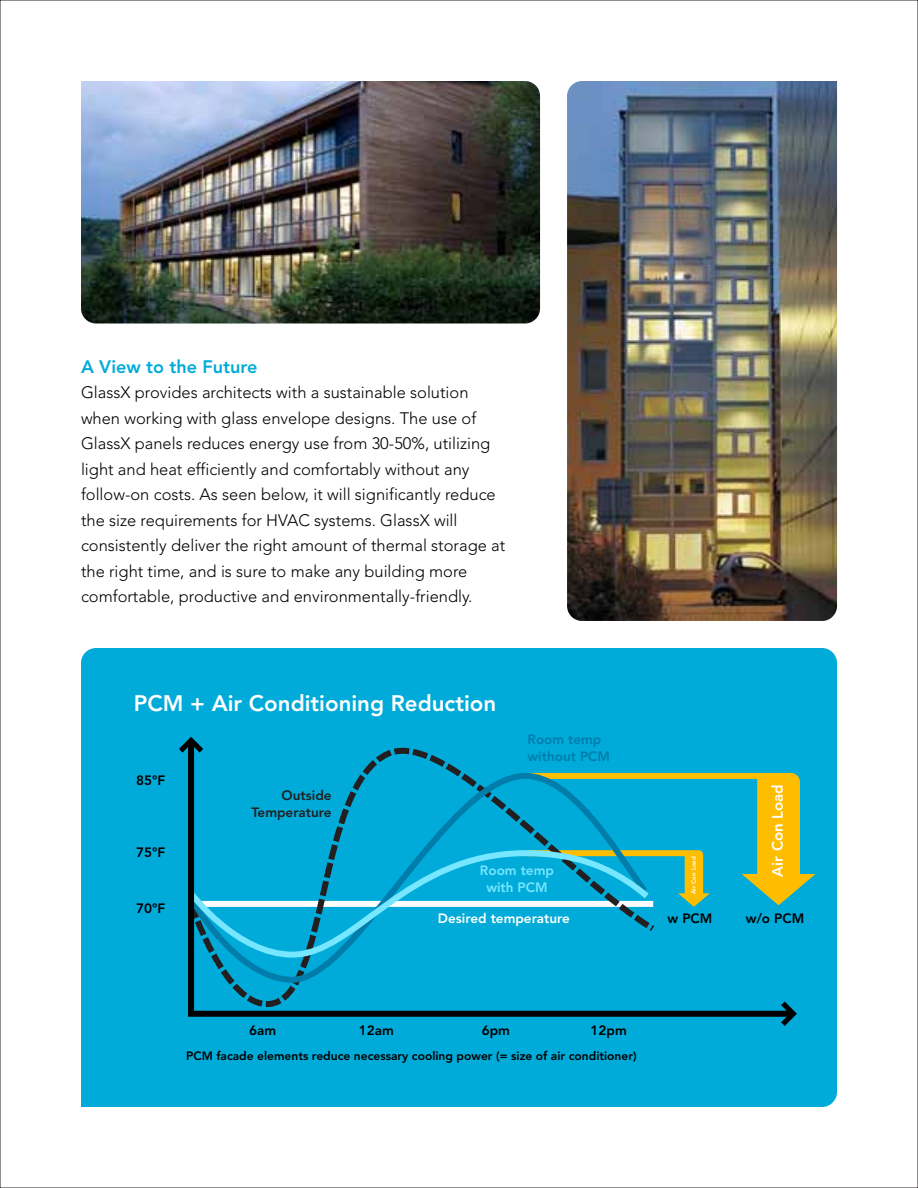
<style>
.page{position:relative;width:918px;height:1188px;background:#fff}
.page>*{position:absolute;margin:0;border:0;box-sizing:border-box;transform-origin:0 0}
.t1{font:800 22.35px "Avenir";color:#fff}
.t2{font:800 18px "Avenir";color:#00abd9}
.t3{font:300 16.5px/25.5px "Avenir";color:#000}
.t4{font:800 15px "Avenir";color:#fff}
.t5{font:800 13.5px "Avenir";color:#000}
.t6{font:800 13.5px/16.8px "Avenir";color:#231f20;text-align:right}
.t7{font:800 13.5px/16.8px "Avenir";color:#007dab}
.t8{font:800 13.5px "Avenir";color:#fff}
.t9{font:800 13.5px/16.8px "Avenir";color:#77e6ff;text-align:center}
.t10{font:800 12px "Avenir";color:#000}
.t11{font:800 6.15px "Avenir";color:#fff}
</style>
<div class="page">
<img style="left:567px;top:81px;width:270px;height:540px">
<div style="left:81px;top:648px;width:756px;height:459px;background:#00abd9"></div>
<img style="left:81px;top:81px;width:459px;height:243px">
<svg style="left:797px;top:773px;width:19px;height:134px;background:#2baeb4"></svg>
<div style="left:185px;top:721px;width:476px;height:16px;background:#00abd9"></div>
<svg style="left:185px;top:737px;width:612px;height:283px;background:#12a5c5"></svg>
<svg style="left:781px;top:1002px;width:16px;height:24px"></svg>
<svg style="left:179px;top:737px;width:24px;height:16px"></svg>
<p class="t2" style="left:81px;top:356px;width:178px">A View to the Future</p>
<p class="t3" style="left:81px;top:380px;width:426px">GlassX provides architects with a sustainable solution when working with glass envelope designs. The use of GlassX panels reduces energy use from 30-50%, utilizing light and heat efficiently and comfortably without any follow-on costs. As seen below, it will significantly reduce the size requirements for HVAC systems. GlassX will consistently deliver the right amount of thermal storage at the right time, and is sure to make any building more comfortable, productive and environmentally-friendly.</p>
<h1 class="t1" style="left:134px;top:690px;width:364px">PCM + Air Conditioning Reduction</h1>
<p class="t5" style="left:136px;top:772px;width:31px">85°F</p>
<p class="t5" style="left:136px;top:844px;width:31px">75°F</p>
<p class="t6" style="left:251px;top:787px;width:82px">Outside<br>Temperature</p>
<p class="t7" style="left:528px;top:731px;width:84px">Room temp without PCM</p>
<p class="t5" style="left:136px;top:901px;width:31px">70°F</p>
<p class="t9" style="left:480px;top:862px;width:75px">Room temp with PCM</p>
<p class="t8" style="left:438px;top:910px;width:134px">Desired temperature</p>
<p class="t11" style="left:690px;top:894px;width:39px;rotate:-90deg">Air Con Load</p>
<p class="t4" style="left:769px;top:877px;width:94px;rotate:-90deg">Air Con Load</p>
<p class="t5" style="left:668px;top:910px;width:46px">w PCM</p>
<p class="t5" style="left:746px;top:910px;width:60px">w/o PCM</p>
<p class="t5" style="left:359px;top:1022px;width:36px">12am</p>
<p class="t5" style="left:591px;top:1022px;width:38px">12pm</p>
<p class="t5" style="left:249px;top:1022px;width:28px">6am</p>
<p class="t10" style="left:186px;top:1049px;width:452px">PCM facade elements reduce necessary cooling power (= size of air conditioner)</p>
<p class="t5" style="left:482px;top:1022px;width:30px">6pm</p>
</div>
